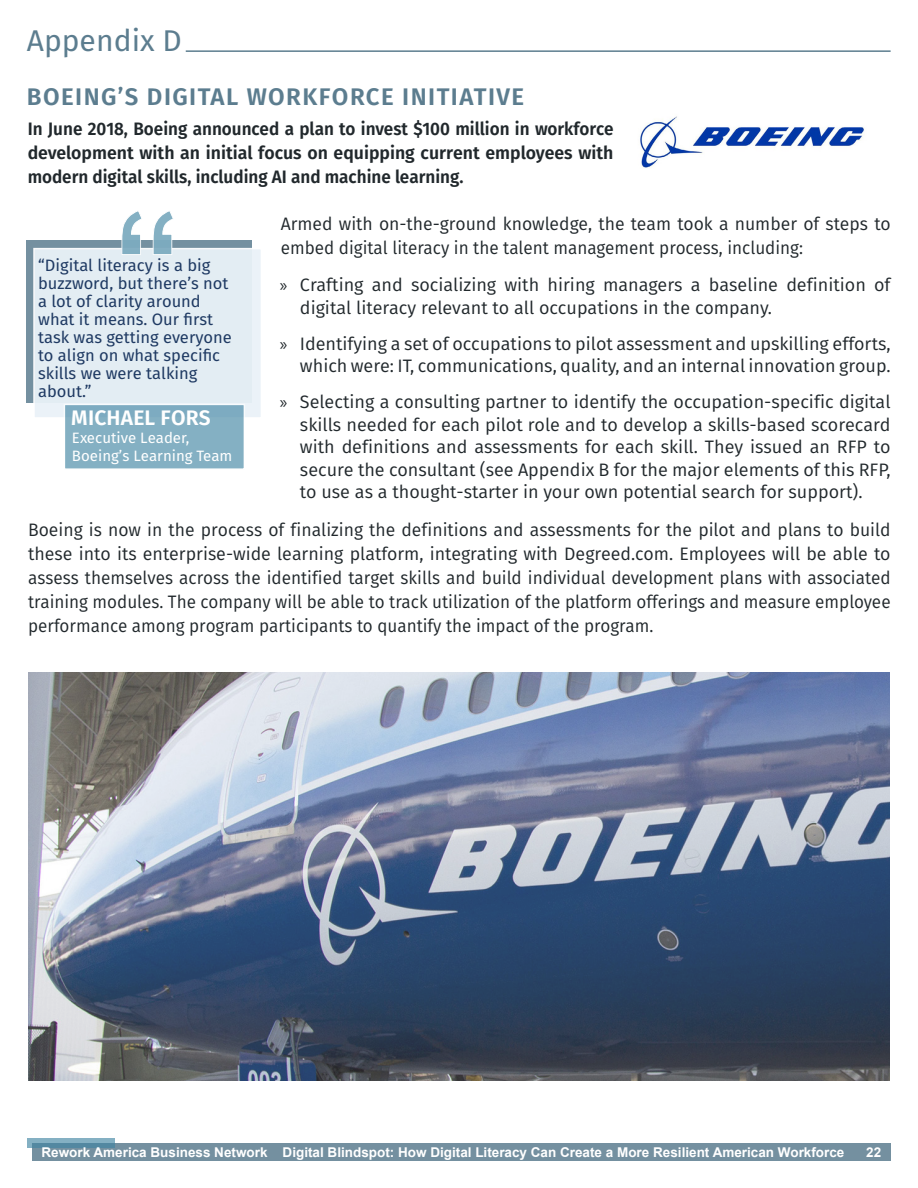
<style>
.page{position:relative;width:918px;height:1188px;background:#fff}
.page>*{position:absolute;margin:0;border:0;box-sizing:border-box;transform-origin:0 0}
.t1{font:30px "Fira Sans";color:#5c7d8f}
.t2{font:600 24px "Fira Sans";letter-spacing:.06em;color:#5c7d8f}
.t3{font:600 21px "Fira Sans";letter-spacing:.01em;color:#fff}
.t4{font:18px/22.5px "Fira Sans";color:#21282c}
.t5{font:600 18px/24px "Fira Sans";color:#21282c;text-align:justify;scale:.95 1}
.t6{font:16.5px/18px "Fira Sans";color:#1f3a63}
.t7{font:15px/18px "Fira Sans";color:#fff}
.t8{font:700 13.5px "Arial";color:#fff}
.s1{font-family:"Myriad Pro"}
</style>
<div class="page">
<img style="left:29px;top:673px;width:861px;height:407px">
<div style="left:33px;top:1143px;width:858px;height:18px;background:#7490a0"></div>
<svg style="left:27px;top:1138px;width:88px;height:10px"></svg>
<hr style="left:186px;top:50px;width:705px;height:2px;background:#5c7d8f">
<div style="left:27px;top:240px;width:225px;height:163px;background:linear-gradient(to bottom,#7490a0,#7490a0)"></div>
<div style="left:33px;top:248px;width:229px;height:171px;background:#e3edf3;border:2px solid #fff"></div>
<div style="left:64px;top:404px;width:181px;height:66px;background:#84b0c3;border:2px solid #fff"></div>
<svg style="left:121px;top:211px;width:54px;height:44px"></svg>
<img style="left:640px;top:116px;width:225px;height:52px">
<h1 class="t1" style="left:27px;top:20px;width:157px">Appendix D</h1>
<h2 class="t2" style="left:27px;top:79px;width:499px">BOEING’S DIGITAL WORKFORCE INITIATIVE</h2>
<p class="t5" style="left:28px;top:117px;width:618px">In June 2018, Boeing announced a plan to invest $100 million in workforce development with an initial focus on equipping current employees with modern digital skills, including AI and machine learning.</p>
<p class="t4" style="left:281px;top:212px;width:611px;line-height:24px">Armed with on-the-ground knowledge, the team took a number of steps to embed digital literacy in the talent management process, including:</p>
<p class="t6" style="left:38px;top:257px;width:195px">“Digital literacy is a big buzzword, but there’s not a lot of clarity around what it means. Our first task was getting everyone to align on what specific skills we were talking about.”</p>
<p class="t3" style="left:71px;top:403px;width:141px">MICHAEL FORS</p>
<p class="t7" style="left:72px;top:429px;width:162px">Executive Leader,<br>Boeing’s Learning Team</p>
<p class="t4" style="left:300px;top:274px;width:592px;text-indent:-20px"><span class="s1">»</span> Crafting and socializing with hiring managers a baseline definition of digital literacy relevant to all occupations in the company.</p>
<p class="t4" style="left:280px;top:332px;width:612px;text-align:right"><span class="s1">»</span> Identifying a set of occupations to pilot assessment and upskilling efforts, which were: IT, communications, quality, and an internal innovation group.</p>
<p class="t4" style="left:300px;top:391px;width:592px;text-align:justify;text-indent:-20px"><span class="s1">»</span> Selecting a consulting partner to identify the occupation-specific digital skills needed for each pilot role and to develop a skills-based scorecard with definitions and assessments for each skill. They issued an RFP to secure the consultant (see Appendix B for the major elements of this RFP, to use as a thought-starter in your own potential search for support).</p>
<p class="t4" style="left:28px;top:517px;width:864px;line-height:24px;text-align:justify">Boeing is now in the process of finalizing the definitions and assessments for the pilot and plans to build these into its enterprise-wide learning platform, integrating with Degreed.com. Employees will be able to assess themselves across the identified target skills and build individual development plans with associated training modules. The company will be able to track utilization of the platform offerings and measure employee performance among program participants to quantify the impact of the program.</p>
<p class="t8" style="left:42px;top:1143px;width:804px">Rework America Business Network Digital Blindspot: How Digital Literacy Can Create a More Resilient American Workforce</p>
<p class="t8" style="left:866px;top:1143px;width:17px">22</p>
</div>
